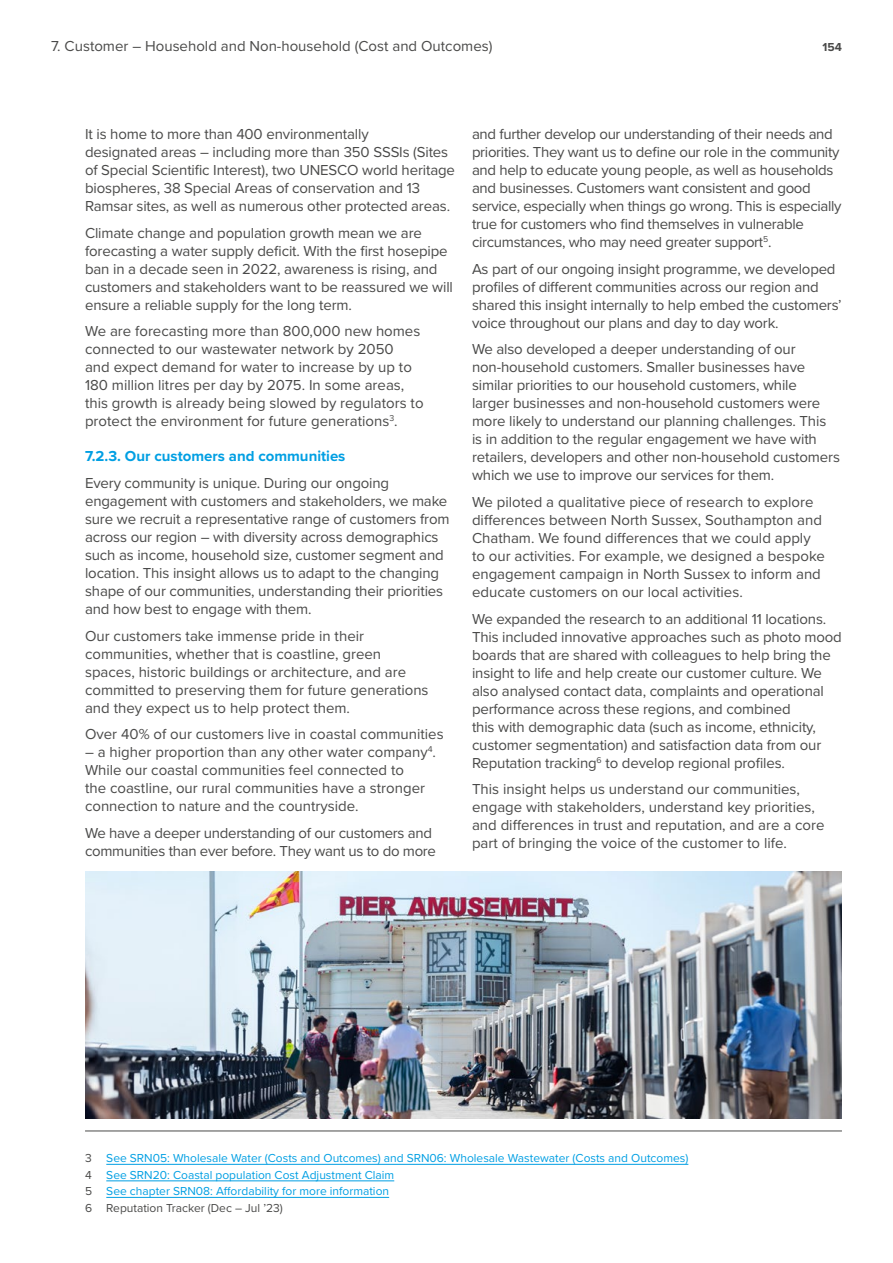
<style>
.page{position:relative;width:893px;height:1263px;background:#fff}
.page>*{position:absolute;margin:0;border:0;box-sizing:border-box;transform-origin:0 0}
.t1{font:15px/18px "Proxima Nova";letter-spacing:-.01em;color:#4a4a49}
.t2{font:700 15px "Proxima Nova";color:#009fe3}
.t3{font:12px/16.5px "Proxima Nova";color:#009fe3}
.t4{font:700 12px "Proxima Nova";color:#4a4a49}
.s1{color:#4a4a49}
</style>
<div class="page">
<hr style="left:85px;top:1131px;width:757px;height:1px;background:#4a4a49">
<hr style="left:106px;top:1164px;width:582px;height:1px;background:#009fe3">
<hr style="left:106px;top:1180px;width:288px;height:1px;background:#009fe3">
<hr style="left:106px;top:1197px;width:283px;height:1px;background:#009fe3">
<img style="left:85px;top:872px;width:757px;height:246px">
<p class="t1" style="left:51px;top:36px;width:443px">7. Customer – Household and Non-household (Cost and Outcomes)</p>
<p class="t4" style="left:822px;top:38px;width:21px">154</p>
<p class="t1" style="left:85px;top:125px;width:371px">It is home to more than 400 environmentally<br>designated areas – including more than 350 SSSIs (Sites of Special Scientific Interest), two UNESCO world heritage biospheres, 38 Special Areas of conservation and 13<br>Ramsar sites, as well as numerous other protected areas.</p>
<p class="t1" style="left:85px;top:223px;width:369px">Climate change and population growth mean we are forecasting a water supply deficit. With the first hosepipe ban in a decade seen in 2022, awareness is rising, and customers and stakeholders want to be reassured we will ensure a reliable supply for the long term.</p>
<p class="t1" style="left:85px;top:322px;width:340px">We are forecasting more than 800,000 new homes connected to our wastewater network by 2050<br>and expect demand for water to increase by up to 180 million litres per day by 2075. In some areas, this growth is already being slowed by regulators to protect the environment for future generations<sup>3</sup>.</p>
<p class="t2" style="left:85px;top:445px;width:262px">7.2.3. Our customers and communities</p>
<p class="t1" style="left:85px;top:473px;width:366px">Every community is unique. During our ongoing engagement with customers and stakeholders, we make sure we recruit a representative range of customers from across our region – with diversity across demographics such as income, household size, customer segment and location. This insight allows us to adapt to the changing shape of our communities, understanding their priorities and how best to engage with them.</p>
<p class="t1" style="left:85px;top:626px;width:345px">Our customers take immense pride in their communities, whether that is coastline, green spaces, historic buildings or architecture, and are committed to preserving them for future generations and they expect us to help protect them.</p>
<p class="t1" style="left:85px;top:724px;width:360px">Over 40% of our customers live in coastal communities</p>
<p class="t1" style="left:85px;top:742px;width:352px">– a higher proportion than any other water company<sup>4</sup>.<br>While our coastal communities feel connected to<br>the coastline, our rural communities have a stronger connection to nature and the countryside.</p>
<p class="t1" style="left:85px;top:823px;width:353px">We have a deeper understanding of our customers and communities than ever before. They want us to do more</p>
<p class="t1" style="left:472px;top:125px;width:371px">and further develop our understanding of their needs and priorities. They want us to define our role in the community and help to educate young people, as well as households and businesses. Customers want consistent and good service, especially when things go wrong. This is especially true for customers who find themselves in vulnerable circumstances, who may need greater support<sup>5</sup>.</p>
<p class="t1" style="left:472px;top:259px;width:371px">As part of our ongoing insight programme, we developed profiles of different communities across our region and shared this insight internally to help embed the customers’ voice throughout our plans and day to day work.</p>
<p class="t1" style="left:472px;top:340px;width:369px">We also developed a deeper understanding of our non-household customers. Smaller businesses have similar priorities to our household customers, while<br>larger businesses and non-household customers were more likely to understand our planning challenges. This is in addition to the regular engagement we have with retailers, developers and other non-household customers which we use to improve our services for them.</p>
<p class="t1" style="left:472px;top:492px;width:354px">We piloted a qualitative piece of research to explore differences between North Sussex, Southampton and Chatham. We found differences that we could apply to our activities. For example, we designed a bespoke engagement campaign in North Sussex to inform and educate customers on our local activities.</p>
<p class="t1" style="left:472px;top:609px;width:371px">We expanded the research to an additional 11 locations.<br>This included innovative approaches such as photo mood boards that are shared with colleagues to help bring the insight to life and help create our customer culture. We also analysed contact data, complaints and operational performance across these regions, and combined<br>this with demographic data (such as income, ethnicity, customer segmentation) and satisfaction data from our Reputation tracking<sup>6</sup> to develop regional profiles.</p>
<p class="t1" style="left:472px;top:779px;width:354px">This insight helps us understand our communities, engage with stakeholders, understand key priorities, and differences in trust and reputation, and are a core part of bringing the voice of the customer to life.</p>
<p class="t3" style="left:85px;top:1149px;width:605px"><span class="s1">3</span> See SRN05: Wholesale Water (Costs and Outcomes) and SRN06: Wholesale Wastewater (Costs and Outcomes)<br><span class="s1">4</span> See SRN20: Coastal population Cost Adjustment Claim<br><span class="s1">5</span> See chapter SRN08: Affordability for more information<br><span class="s1">6 Reputation Tracker (Dec – Jul ’23)</span></p>
</div>
